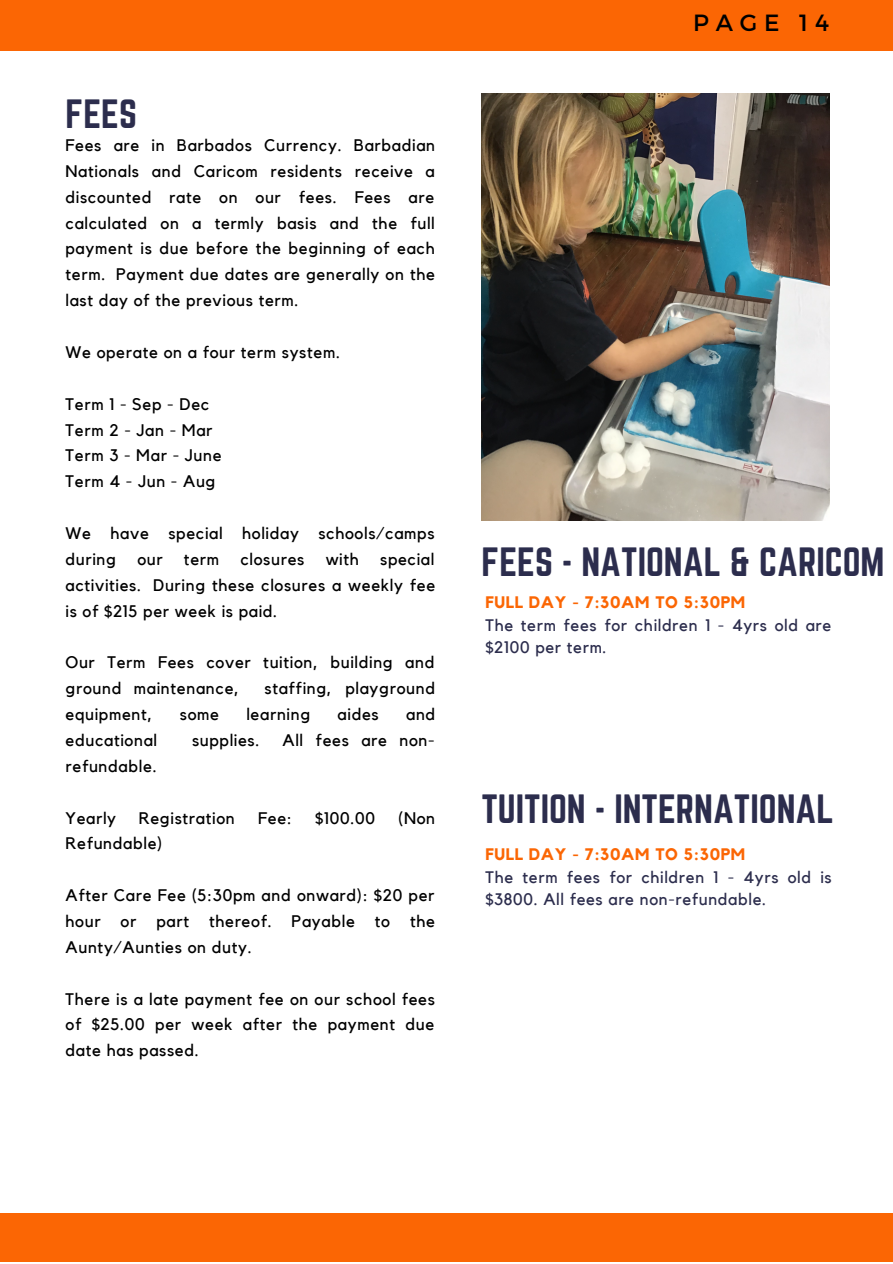
<style>
.page{position:relative;width:893px;height:1264px;background:#fff}
.page>*{position:absolute;margin:0;border:0;box-sizing:border-box;transform-origin:0 0}
.t1{font:35.7px "Norwester";color:#2c2d4d}
.t2{font:23.4px "Montserrat";letter-spacing:.29em;color:#000}
.t3{font:16.65px/25.8px "Kollektif";letter-spacing:.04em;color:#000;text-align:justify}
.t4{font:16.65px/22.5px "Kollektif";letter-spacing:.04em;color:#2c2d4d}
.t5{font:700 16.65px "Kollektif";letter-spacing:.04em;color:#fb6604}
</style>
<div class="page">
<div style="left:0;top:0;width:892px;height:51px;background:#fb6604"></div>
<img style="left:481px;top:94px;width:348px;height:427px">
<div style="left:0;top:1213px;width:892px;height:48px;background:#fb6604"></div>
<h1 class="t1" style="left:65px;top:92px;width:73px">FEES</h1>
<p class="t3" style="left:65px;top:133px;width:371px">Fees are in Barbados Currency. Barbadian Nationals and Caricom residents receive a discounted rate on our fees. Fees are calculated on a termly basis and the full payment is due before the beginning of each term. Payment due dates are generally on the last day of the previous term.</p>
<p class="t3" style="left:65px;top:340px;width:276px">We operate on a four term system.</p>
<p class="t3" style="left:65px;top:391px;width:158px;text-align:left">Term 1 - Sep - Dec<br>Term 2 - Jan - Mar<br>Term 3 - Mar - June<br>Term 4 - Jun - Aug</p>
<p class="t3" style="left:65px;top:521px;width:370px">We have special holiday schools/camps during</p>
<p class="t3" style="left:65px;top:547px;width:371px;text-indent:314px">special activities. During these closures a weekly fee is of $215 per week is paid.</p>
<p class="t3" style="left:65px;top:650px;width:370px">Our Term Fees cover tuition, building and ground maintenance,</p>
<p class="t3" style="left:137px;top:547px;width:27px">our</p>
<p class="t3" style="left:184px;top:547px;width:37px">term</p>
<p class="t3" style="left:240px;top:547px;width:65px">closures</p>
<p class="t3" style="left:325px;top:547px;width:35px">with</p>
<p class="t3" style="left:264px;top:676px;width:172px">staffing, playground</p>
<p class="t3" style="left:65px;top:702px;width:88px">equipment,</p>
<p class="t3" style="left:180px;top:702px;width:41px">some</p>
<p class="t3" style="left:246px;top:702px;width:65px">learning</p>
<p class="t3" style="left:337px;top:702px;width:43px">aides</p>
<p class="t3" style="left:406px;top:702px;width:31px">and</p>
<p class="t3" style="left:65px;top:728px;width:93px">educational</p>
<p class="t3" style="left:192px;top:728px;width:69px">supplies.</p>
<p class="t3" style="left:282px;top:728px;width:154px">All fees are non-</p>
<p class="t3" style="left:65px;top:753px;width:93px">refundable.</p>
<p class="t3" style="left:65px;top:805px;width:52px">Yearly</p>
<p class="t3" style="left:139px;top:805px;width:97px">Registration</p>
<p class="t3" style="left:258px;top:805px;width:35px">Fee:</p>
<p class="t3" style="left:315px;top:805px;width:61px">$100.00</p>
<p class="t3" style="left:398px;top:805px;width:38px">(Non</p>
<p class="t3" style="left:65px;top:831px;width:98px">Refundable)</p>
<p class="t3" style="left:65px;top:883px;width:371px">After Care Fee (5:30pm and onward): $20 per hour or part thereof. Payable to the Aunty/Aunties on duty.</p>
<p class="t3" style="left:65px;top:986px;width:371px">There is a late payment fee on our school fees of $25.00 per week after the payment due date has passed.</p>
<h2 class="t2" style="left:693px;top:8px;width:137px">PAGE 14</h2>
<h1 class="t1" style="left:481px;top:540px;width:404px">FEES - NATIONAL &amp; CARICOM</h1>
<p class="t5" style="left:485px;top:594px;width:261px">FULL DAY - 7:30AM TO 5:30PM</p>
<p class="t4" style="left:485px;top:614px;width:347px">The term fees for children 1 - 4yrs old are $2100 per term.</p>
<h1 class="t1" style="left:481px;top:787px;width:354px">TUITION - INTERNATIONAL</h1>
<p class="t5" style="left:485px;top:846px;width:261px">FULL DAY - 7:30AM TO 5:30PM</p>
<p class="t4" style="left:485px;top:866px;width:348px">The term fees for children 1 - 4yrs old is $3800. All fees are non-refundable.</p>
</div>
